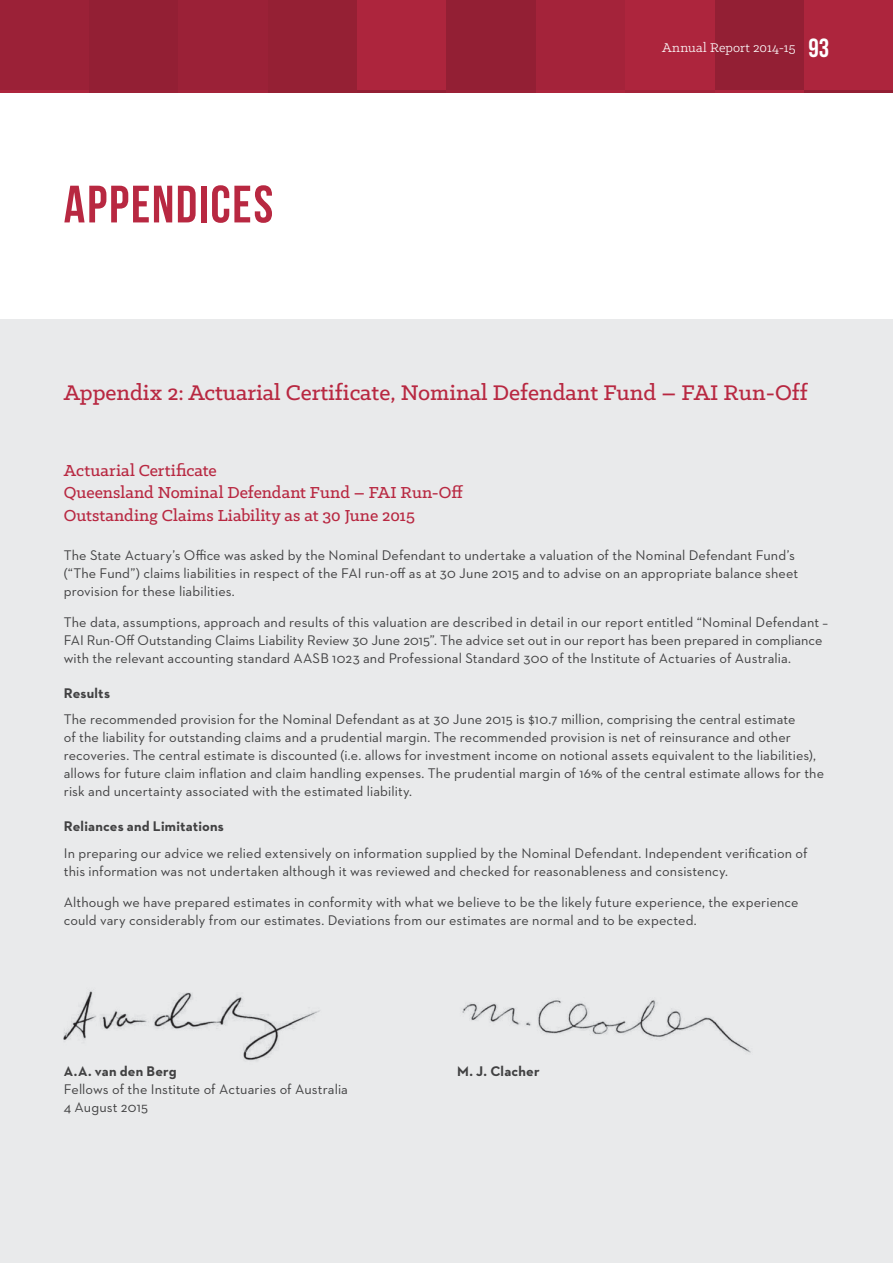
<style>
.page{position:relative;width:893px;height:1263px;background:#fff}
.page>*{position:absolute;margin:0;border:0;box-sizing:border-box;transform-origin:0 0}
.t1{font:52.5px "Bebas Neue";letter-spacing:.03em;color:#b82841}
.t2{font:500 24px "Klinic Slab";color:#b82841}
.t3{font:500 18px/22.5px "Klinic Slab";letter-spacing:.005em;color:#b82841}
.t4{font:14.25px/18px "Neutraface 2 Text";letter-spacing:.01em;color:#414142}
.t5{font:700 14.25px "Neutraface 2 Text";letter-spacing:.015em;color:#414142}
.t6{font:14.25px "Klinic Slab";letter-spacing:.015em;color:#fff}
.s1{font-family:"Bebas Neue";font-size:26.25px}
</style>
<div class="page">
<div style="left:0;top:320px;width:893px;height:943px;background:#e9eaeb"></div>
<img style="left:64px;top:990px;width:256px;height:71px">
<img style="left:462px;top:1000px;width:289px;height:53px">
<hr style="left:0;top:90px;width:89px;height:2px;background:#cecfd1">
<hr style="left:89px;top:90px;width:90px;height:2px;background:#7c7d80">
<hr style="left:179px;top:90px;width:89px;height:2px;background:#a3a5a8">
<hr style="left:268px;top:90px;width:89px;height:2px;background:#5d5e60">
<hr style="left:357px;top:90px;width:90px;height:2px;background:#555658">
<hr style="left:447px;top:90px;width:89px;height:2px;background:#7c7d80">
<hr style="left:536px;top:90px;width:89px;height:2px;background:#cecfd1">
<hr style="left:625px;top:90px;width:90px;height:2px;background:#a3a5a8">
<hr style="left:715px;top:90px;width:89px;height:2px;background:#cecfd1">
<hr style="left:804px;top:90px;width:89px;height:2px;background:#555658">
<div style="left:0;top:0;width:89px;height:90px;background:#9b2137"></div>
<div style="left:89px;top:0;width:90px;height:90px;background:#931f34"></div>
<div style="left:179px;top:0;width:89px;height:90px;background:#9b2137"></div>
<div style="left:268px;top:0;width:89px;height:90px;background:#952034"></div>
<div style="left:357px;top:0;width:90px;height:90px;background:#ad253d"></div>
<div style="left:447px;top:0;width:89px;height:90px;background:#931f34"></div>
<div style="left:536px;top:0;width:89px;height:90px;background:#a4233a"></div>
<div style="left:625px;top:0;width:90px;height:90px;background:#ad253d"></div>
<div style="left:715px;top:0;width:89px;height:90px;background:#931f34"></div>
<div style="left:804px;top:0;width:89px;height:90px;background:#ad253d"></div>
<hr style="left:0;top:0;width:1px;height:90px;background:#7c7d80">
<h1 class="t1" style="left:64px;top:175px;width:211px">APPENDICES</h1>
<p class="t6" style="left:662px;top:39px;width:169px">Annual Report 2014-15 <span class="s1">93</span></p>
<h2 class="t2" style="left:64px;top:377px;width:746px">Appendix 2: Actuarial Certificate, Nominal Defendant Fund – FAI Run-Off</h2>
<p class="t3" style="left:64px;top:458px;width:401px">Actuarial Certificate<br>Queensland Nominal Defendant Fund – FAI Run-Off<br>Outstanding Claims Liability as at 30 June 2015</p>
<p class="t4" style="left:64px;top:546px;width:736px">The State Actuary’s Office was asked by the Nominal Defendant to undertake a valuation of the Nominal Defendant Fund’s (“The Fund”) claims liabilities in respect of the FAI run-off as at 30 June 2015 and to advise on an appropriate balance sheet provision for these liabilities.</p>
<p class="t4" style="left:64px;top:613px;width:766px">The data, assumptions, approach and results of this valuation are described in detail in our report entitled “Nominal Defendant –<br>FAI Run-Off Outstanding Claims Liability Review 30 June 2015”. The advice set out in our report has been prepared in compliance with the relevant accounting standard AASB 1023 and Professional Standard 300 of the Institute of Actuaries of Australia.</p>
<p class="t5" style="left:64px;top:684px;width:48px">Results</p>
<p class="t4" style="left:64px;top:710px;width:762px">The recommended provision for the Nominal Defendant as at 30 June 2015 is $10.7 million, comprising the central estimate<br>of the liability for outstanding claims and a prudential margin. The recommended provision is net of reinsurance and other recoveries. The central estimate is discounted (i.e. allows for investment income on notional assets equivalent to the liabilities), allows for future claim inflation and claim handling expenses. The prudential margin of 16% of the central estimate allows for the risk and uncertainty associated with the estimated liability.</p>
<p class="t5" style="left:64px;top:817px;width:162px">Reliances and Limitations</p>
<p class="t4" style="left:64px;top:844px;width:745px">In preparing our advice we relied extensively on information supplied by the Nominal Defendant. Independent verification of this information was not undertaken although it was reviewed and checked for reasonableness and consistency.</p>
<p class="t4" style="left:64px;top:892px;width:736px">Although we have prepared estimates in conformity with what we believe to be the likely future experience, the experience could vary considerably from our estimates. Deviations from our estimates are normal and to be expected.</p>
<p class="t5" style="left:64px;top:1062px;width:114px">A.A. van den Berg</p>
<p class="t4" style="left:64px;top:1080px;width:286px">Fellows of the Institute of Actuaries of Australia<br>4 August 2015</p>
<p class="t5" style="left:457px;top:1062px;width:84px">M. J. Clacher</p>
</div>
